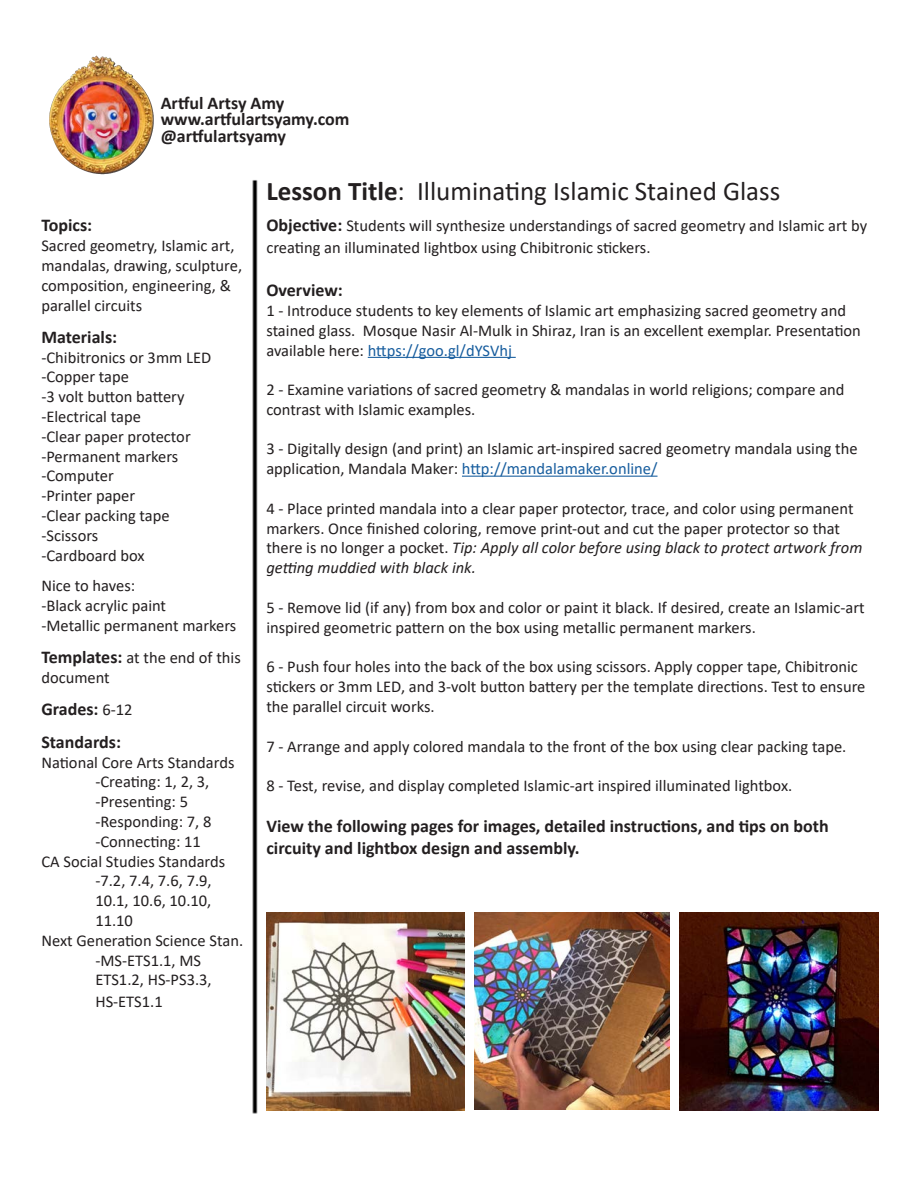
<style>
.page{position:relative;width:918px;height:1188px;background:#fff}
.page>*{position:absolute;margin:0;border:0;box-sizing:border-box;transform-origin:0 0}
.t1{font:27px "Calibri";color:#231f20}
.t2{font:700 18px/21.6px "Calibri";color:#231f20}
.t3{font:16.5px/19.8px "Calibri";color:#231f20}
.s1{font-weight:700}
.s2{font-weight:700;font-size:18px}
.s3{color:#175d9e}
.s4{font-style:italic}
.s5{font-weight:400;font-size:16.5px}
</style>
<div class="page">
<img style="left:252px;top:180px;width:627px;height:934px">
<img style="left:43px;top:54px;width:118px;height:121px">
<hr style="left:368px;top:357px;width:148px;height:1px;background:#175d9e">
<hr style="left:462px;top:476px;width:196px;height:1px;background:#175d9e">
<img style="left:266px;top:913px;width:199px;height:198px">
<img style="left:680px;top:913px;width:198px;height:198px">
<img style="left:475px;top:913px;width:195px;height:196px">
<p class="t2" style="left:161px;top:92px;width:125px">Artful Artsy Amy</p>
<p class="t2" style="left:161px;top:108px;width:190px">www.artfulartsyamy.com</p>
<p class="t2" style="left:161px;top:125px;width:127px">@artfulartsyamy</p>
<p class="t1" style="left:266px;top:173px;width:515px"><span class="s1">Lesson Title</span>: Illuminating Islamic Stained Glass</p>
<p class="t3" style="left:266px;top:215px;width:602px;line-height:21.6px"><span class="s2">Objective:</span> Students will synthesize understandings of sacred geometry and Islamic art by creating an illuminated lightbox using Chibitronic stickers.</p>
<p class="t2" style="left:266px;top:279px;width:78px">Overview:</p>
<p class="t3" style="left:266px;top:300px;width:596px">1 - Introduce students to key elements of Islamic art emphasizing sacred geometry and stained glass. Mosque Nasir Al-Mulk in Shiraz, Iran is an excellent exemplar. Presentation available here: <span class="s3">https://goo.gl/dYSVhj</span></p>
<p class="t3" style="left:266px;top:379px;width:580px">2 - Examine variations of sacred geometry &amp; mandalas in world religions; compare and contrast with Islamic examples.</p>
<p class="t3" style="left:266px;top:439px;width:593px">3 - Digitally design (and print) an Islamic art-inspired sacred geometry mandala using the application, Mandala Maker: <span class="s3">http://mandalamaker.online/</span></p>
<p class="t3" style="left:266px;top:498px;width:598px">4 - Place printed mandala into a clear paper protector, trace, and color using permanent markers. Once finished coloring, remove print-out and cut the paper protector so that there is no longer a pocket. <span class="s4">Tip: Apply all color before using black to protect artwork from getting muddied with black ink.</span></p>
<p class="t3" style="left:266px;top:597px;width:600px">5 - Remove lid (if any) from box and color or paint it black. If desired, create an Islamic-art inspired geometric pattern on the box using metallic permanent markers.</p>
<p class="t3" style="left:266px;top:657px;width:601px">6 - Push four holes into the back of the box using scissors. Apply copper tape, Chibitronic stickers or 3mm LED, and 3-volt button battery per the template directions. Test to ensure the parallel circuit works.</p>
<p class="t3" style="left:266px;top:736px;width:582px">7 - Arrange and apply colored mandala to the front of the box using clear packing tape.</p>
<p class="t3" style="left:266px;top:775px;width:527px">8 - Test, revise, and display completed Islamic-art inspired illuminated lightbox.</p>
<p class="t2" style="left:266px;top:815px;width:564px">View the following pages for images, detailed instructions, and tips on both circuity and lightbox design and assembly.</p>
<p class="t2" style="left:41px;top:214px;width:52px">Topics:</p>
<p class="t3" style="left:41px;top:235px;width:202px">Sacred geometry, Islamic art, mandalas, drawing, sculpture, composition, engineering, &amp; parallel circuits</p>
<p class="t2" style="left:41px;top:326px;width:77px">Materials:</p>
<p class="t3" style="left:41px;top:347px;width:171px">-Chibitronics or 3mm LED</p>
<p class="t3" style="left:41px;top:367px;width:89px">-Copper tape</p>
<p class="t3" style="left:41px;top:387px;width:145px">-3 volt button battery</p>
<p class="t3" style="left:41px;top:406px;width:101px">-Electrical tape</p>
<p class="t3" style="left:41px;top:426px;width:151px">-Clear paper protector</p>
<p class="t3" style="left:41px;top:446px;width:138px">-Permanent markers</p>
<p class="t3" style="left:41px;top:466px;width:74px">-Computer</p>
<p class="t3" style="left:41px;top:486px;width:95px">-Printer paper</p>
<p class="t3" style="left:41px;top:505px;width:130px">-Clear packing tape</p>
<p class="t3" style="left:41px;top:525px;width:58px">-Scissors</p>
<p class="t3" style="left:41px;top:545px;width:105px">-Cardboard box</p>
<p class="t3" style="left:41px;top:576px;width:95px">Nice to haves:</p>
<p class="t3" style="left:41px;top:595px;width:126px">-Black acrylic paint</p>
<p class="t3" style="left:41px;top:615px;width:196px">-Metallic permanent markers</p>
<p class="t3" style="left:41px;top:648px;width:201px"><span class="s2">Templates:</span> at the end of this document</p>
<p class="t2" style="left:41px;top:698px;width:93px">Grades: <span class="s5">6-12</span></p>
<p class="t2" style="left:41px;top:731px;width:81px">Standards:</p>
<p class="t3" style="left:41px;top:752px;width:195px">National Core Arts Standards</p>
<p class="t3" style="left:95px;top:772px;width:116px">-Creating: 1, 2, 3,</p>
<p class="t3" style="left:95px;top:792px;width:94px">-Presenting: 5</p>
<p class="t3" style="left:95px;top:811px;width:118px">-Responding: 7, 8</p>
<p class="t3" style="left:95px;top:831px;width:107px">-Connecting: 11</p>
<p class="t3" style="left:41px;top:851px;width:185px">CA Social Studies Standards</p>
<p class="t3" style="left:95px;top:871px;width:118px">-7.2, 7.4, 7.6, 7.9,</p>
<p class="t3" style="left:95px;top:891px;width:117px">10.1, 10.6, 10.10,</p>
<p class="t3" style="left:95px;top:910px;width:39px">11.10</p>
<p class="t3" style="left:41px;top:930px;width:203px">Next Generation Science Stan.</p>
<p class="t3" style="left:95px;top:950px;width:107px">-MS-ETS1.1, MS</p>
<p class="t3" style="left:95px;top:970px;width:118px">ETS1.2, HS-PS3.3,</p>
<p class="t3" style="left:95px;top:991px;width:69px">HS-ETS1.1</p>
</div>
